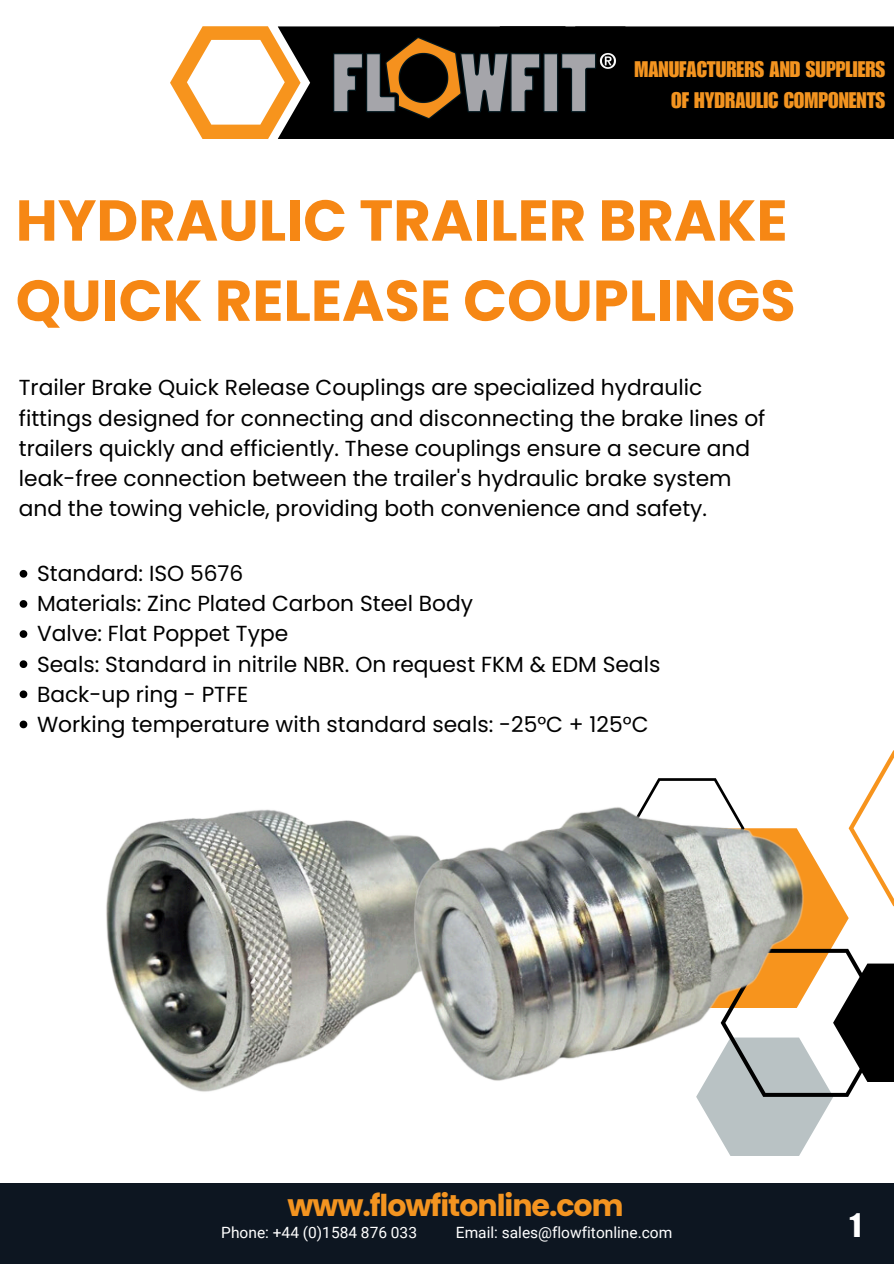
<style>
.page{position:relative;width:894px;height:1264px;background:#fff}
.page>*{position:absolute;margin:0;border:0;box-sizing:border-box;transform-origin:0 0}
.t1{font:700 57.45px/80.1px "Poppins";color:#f68714}
.t2{font:33.15px "Impact LT Std";color:#fff}
.t3{font:700 30px "Poppins";letter-spacing:-.035em;color:#f39420}
.t4{font:21.9px/30.6px "Impact LT Std";color:#f39420;text-align:right}
.t5{font:21.75px/30.3px "Poppins";color:#000}
.t6{font:15.45px "Roboto";color:#fff}
</style>
<div class="page">
<svg style="left:858px;top:751px;width:35px;height:331px"></svg>
<svg style="left:170px;top:26px;width:723px;height:113px"></svg>
<img style="left:330px;top:37px;width:288px;height:83px">
<div style="left:0;top:1183px;width:893px;height:80px;background:#0d1621"></div>
<img style="left:27px;top:693px;width:318px;height:399px">
<img style="left:345px;top:778px;width:513px;height:378px">
<svg style="left:20px;top:570px;width:7px;height:7px"></svg>
<svg style="left:20px;top:600px;width:7px;height:7px"></svg>
<svg style="left:20px;top:630px;width:7px;height:8px"></svg>
<svg style="left:20px;top:660px;width:7px;height:8px"></svg>
<svg style="left:20px;top:690px;width:7px;height:8px"></svg>
<svg style="left:20px;top:720px;width:7px;height:8px"></svg>
<h3 class="t4" style="left:634px;top:57px;width:252px">MANUFACTURERS AND SUPPLIERS<br>OF HYDRAULIC COMPONENTS</h3>
<h1 class="t1" style="left:16px;top:180px;width:781px">HYDRAULIC TRAILER BRAKE<br>QUICK RELEASE COUPLINGS</h1>
<h4 class="t5" style="left:19px;top:372px;width:747px">Trailer Brake Quick Release Couplings are specialized hydraulic fittings designed for connecting and disconnecting the brake lines of trailers quickly and efficiently. These couplings ensure a secure and leak-free connection between the trailer's hydraulic brake system and the towing vehicle, providing both convenience and safety.</h4>
<p class="t5" style="left:37px;top:558px;width:208px">Standard: ISO 5676</p>
<p class="t5" style="left:37px;top:588px;width:437px">Materials: Zinc Plated Carbon Steel Body</p>
<p class="t5" style="left:37px;top:618px;width:252px">Valve: Flat Poppet Type</p>
<p class="t5" style="left:37px;top:648px;width:624px">Seals: Standard in nitrile NBR. On request FKM &amp; EDM Seals</p>
<p class="t5" style="left:37px;top:679px;width:213px">Back-up ring - PTFE</p>
<h2 class="t5" style="left:37px;top:709px;width:613px">Working temperature with standard seals: -25°C + 125°C</h2>
<p class="t3" style="left:287px;top:1184px;width:337px">www.flowfitonline.com</p>
<p class="t6" style="left:221px;top:1223px;width:197px">Phone: +44 (0)1584 876 033</p>
<p class="t6" style="left:455px;top:1223px;width:218px">Email: sales@flowfitonline.com</p>
<p class="t2" style="left:848px;top:1212px;width:14px">1</p>
</div>
